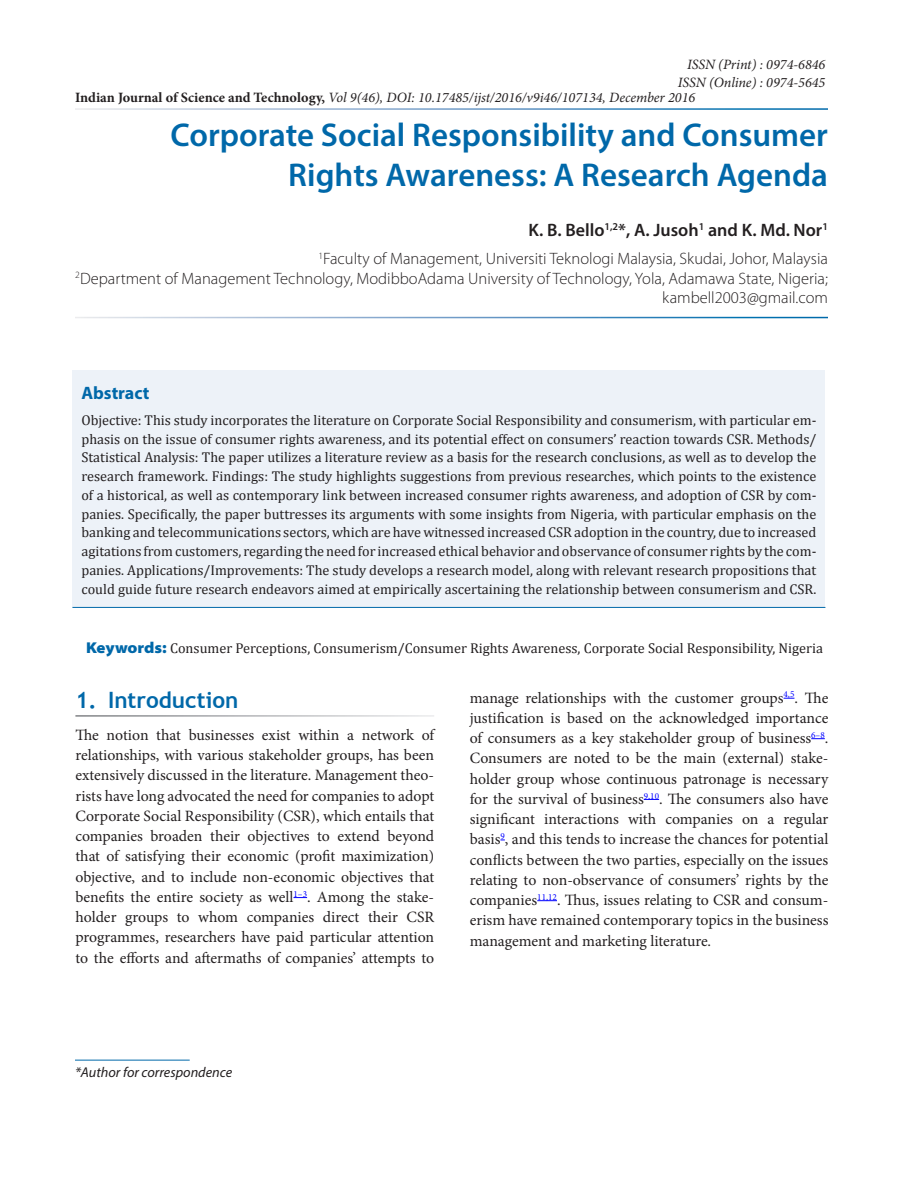
<style>
.page{position:relative;width:918px;height:1188px;background:#fff}
.page>*{position:absolute;margin:0;border:0;box-sizing:border-box;transform-origin:0 0}
.AT{font:600 33px/40.5px "Myriad Pro";color:#0068a9;text-align:right}
.t1{font:700 22.5px "Trebuchet MS";color:#0068a9}
.Author{font:600 18px "Myriad Pro";color:#231f20}
.Abs_Head{font:700 18px "Myriad Pro";color:#0068a9}
.Affiliation{font:300 16.5px/19.5px "Myriad Pro";color:#231f20;text-align:right}
.Text{font:15.75px/20.2px "Minion Pro";letter-spacing:-.005em;color:#231f20;text-align:justify}
.Abs_Text1{font:14.25px/18.8px "Cambria";color:#231f20;text-align:justify}
.t2{font:italic 14.25px "Minion Pro";color:#231f20}
.Keyword{font:14.25px "Cambria";color:#231f20}
.Footnote1{font:italic 14.25px "Myriad Pro";color:#231f20}
.s1{font-weight:700;font-style:normal}
.s2{font-family:"Myriad Pro";font-weight:900;font-stretch:semi-expanded;font-size:15.75px;color:#0068a9}
</style>
<div class="page">
<div style="left:72px;top:370px;width:753px;height:237px;background:#edf2f8"></div>
<hr style="left:72px;top:607px;width:753px;height:1px;background:#0068a9">
<hr style="left:75px;top:1060px;width:115px;height:1px;background:#0068a9">
<svg style="left:294px;top:897px;width:13px;height:1px"></svg>
<svg style="left:811px;top:738px;width:14px;height:1px"></svg>
<svg style="left:644px;top:799px;width:15px;height:1px"></svg>
<svg style="left:537px;top:900px;width:20px;height:1px"></svg>
<p class="t2" style="left:687px;top:55px;width:140px">ISSN (Print) : 0974-6846</p>
<p class="t2" style="left:678px;top:73px;width:149px">ISSN (Online) : 0974-5645</p>
<p class="t2" style="left:75px;top:87px;width:622px"><span class="s1">Indian Journal of Science and Technology,</span> Vol 9(46), DOI: 10.17485/ijst/2016/v9i46/107134, December 2016</p>
<p class="AT" style="left:171px;top:114px;width:659px">Corporate Social Responsibility and Consumer<br>Rights Awareness: A Research Agenda</p>
<p class="Author" style="left:529px;top:218px;width:301px">K. B. Bello<sup>1,2</sup>*, A. Jusoh<sup>1</sup> and K. Md. Nor<sup>1</sup></p>
<p class="Affiliation" style="left:75px;top:249px;width:754px"><sup>1</sup>Faculty of Management, Universiti Teknologi Malaysia, Skudai, Johor, Malaysia<br><sup>2</sup>Department of Management Technology, ModibboAdama University of Technology, Yola, Adamawa State, Nigeria; kambell2003@gmail.com</p>
<p class="Abs_Head" style="left:81px;top:381px;width:70px">Abstract</p>
<p class="Abs_Text1" style="left:81px;top:411px;width:737px">Objective: This study incorporates the literature on Corporate Social Responsibility and consumerism, with particular em&shy;phasis on the issue of consumer rights awareness, and its potential effect on consumers’ reaction towards CSR. Methods/ Statistical Analysis: The paper utilizes a literature review as a basis for the research conclusions, as well as to develop the research framework. Findings: The study highlights suggestions from previous researches, which points to the existence of a historical, as well as contemporary link between increased consumer rights awareness, and adoption of CSR by com&shy;panies. Specifically, the paper buttresses its arguments with some insights from Nigeria, with particular emphasis on the banking and telecommunications sectors, which are have witnessed increased CSR adoption in the country, due to increased agitations from customers, regarding the need for increased ethical behavior and observance of consumer rights by the com&shy;panies. Applications/Improvements: The study develops a research model, along with relevant research propositions that could guide future research endeavors aimed at empirically ascertaining the relationship between consumerism and CSR.</p>
<p class="Keyword" style="left:86px;top:640px;width:738px"><span class="s2">Keywords:</span> Consumer Perceptions, Consumerism/Consumer Rights Awareness, Corporate Social Responsibility, Nigeria</p>
<h1 class="t1" style="left:75px;top:686px;width:164px">1. Introduction</h1>
<p class="Text" style="left:75px;top:725px;width:360px">The notion that businesses exist within a network of relationships, with various stakeholder groups, has been extensively discussed in the literature. Management theo&shy;rists have long advocated the need for companies to adopt Corporate Social Responsibility (CSR), which entails that companies broaden their objectives to extend beyond that of satisfying their economic (profit maximization) objective, and to include non-economic objectives that benefits the entire society as well<sup>1–3</sup>. Among the stake&shy;holder groups to whom companies direct their CSR programmes, researchers have paid particular attention to the efforts and aftermaths of companies’ attempts to</p>
<p class="Text" style="left:470px;top:687px;width:360px">manage relationships with the customer groups<sup>4,5</sup>. The justification is based on the acknowledged importance of consumers as a key stakeholder group of business<sup>6–8</sup>.<br>Consumers are noted to be the main (external) stake&shy;holder group whose continuous patronage is necessary for the survival of business<sup>9,10</sup>. The consumers also have significant interactions with companies on a regular basis<sup>9</sup>, and this tends to increase the chances for potential conflicts between the two parties, especially on the issues relating to non-observance of consumers’ rights by the companies<sup>11,12</sup>. Thus, issues relating to CSR and consum&shy;erism have remained contemporary topics in the business management and marketing literature.</p>
<p class="Footnote1" style="left:75px;top:1063px;width:159px">*Author for correspondence</p>
</div>
